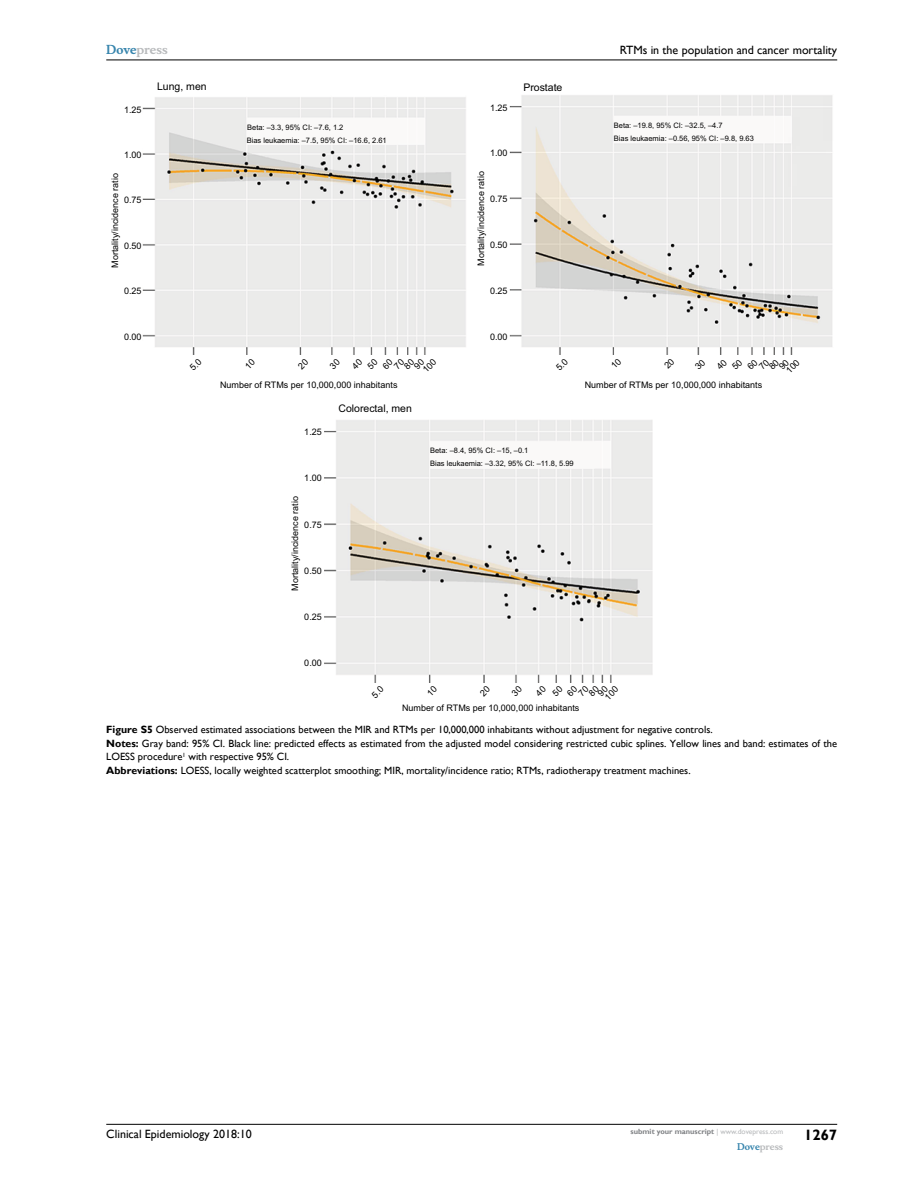
<style>
.page{position:relative;width:918px;height:1188px;background:#fff}
.page>*{position:absolute;margin:0;border:0;box-sizing:border-box;transform-origin:0 0}
.t1{font:700 15px "Gill Sans";color:#000}
.t2{font:12px "Gill Sans";color:#000}
.t3{font:700 12px "Musee";color:#b8babc}
.t4{font:10.5px/13.5px "Gill Sans";color:#000}
.t5{font:10.5px "Arial";color:#000}
.t6{font:9px/8.2px "Arial";color:#000}
.t7{font:700 9px "Musee";color:#b8babc}
.t8{font:7.5px/13.2px "Arial";color:#000}
.t9{font:700 7.5px "Gill Sans";color:#808285}
.s1{color:#3785ad}
.s2{font-weight:700}
.s3{font-weight:400;color:#b8babc}
</style>
<div class="page">
<hr style="left:106px;top:1124px;width:731px;height:1px;background:#000">
<hr style="left:106px;top:60px;width:731px;height:1px;background:#000">
<img style="left:142px;top:95px;width:691px;height:588px">
<svg style="left:189px;top:358px;width:13px;height:13px"></svg>
<svg style="left:245px;top:358px;width:11px;height:11px"></svg>
<svg style="left:297px;top:358px;width:12px;height:11px"></svg>
<svg style="left:329px;top:358px;width:11px;height:11px"></svg>
<svg style="left:351px;top:358px;width:27px;height:12px"></svg>
<svg style="left:423px;top:358px;width:14px;height:14px"></svg>
<svg style="left:556px;top:358px;width:12px;height:13px"></svg>
<svg style="left:611px;top:358px;width:11px;height:11px"></svg>
<svg style="left:664px;top:358px;width:11px;height:11px"></svg>
<svg style="left:695px;top:359px;width:11px;height:11px"></svg>
<svg style="left:716px;top:359px;width:27px;height:11px"></svg>
<p class="t3" style="left:106px;top:43px;width:63px"><span class="s1">Dove</span>press</p>
<p class="t2" style="left:620px;top:43px;width:219px">RTMs in the population and cancer mortality</p>
<p class="t5" style="left:157px;top:79px;width:51px">Lung, men</p>
<p class="t5" style="left:523px;top:80px;width:41px">Prostate</p>
<p class="t6" style="left:124px;top:105px;width:19px">1.25</p>
<p class="t6" style="left:490px;top:103px;width:19px">1.25</p>
<p class="t8" style="left:247px;top:121px;width:142px">Beta: –3.3, 95% CI: –7.6, 1.2<br>Bias leukaemia: –7.5, 95% CI: –16.6, 2.61</p>
<p class="t8" style="left:614px;top:119px;width:142px">Beta: –19.8, 95% CI: –32.5, –4.7<br>Bias leukaemia: –0.56, 95% CI: –9.8, 9.63</p>
<p class="t6" style="left:124px;top:151px;width:19px">1.00</p>
<p class="t6" style="left:124px;top:196px;width:19px">0.75</p>
<p class="t6" style="left:124px;top:241px;width:19px">0.50</p>
<p class="t6" style="left:124px;top:287px;width:19px">0.25</p>
<p class="t6" style="left:124px;top:332px;width:19px">0.00</p>
<p class="t6" style="left:111px;top:268px;width:96px;rotate:-90deg">Mortality/incidence ratio</p>
<p class="t6" style="left:490px;top:149px;width:19px">1.00</p>
<p class="t6" style="left:490px;top:195px;width:19px">0.75</p>
<p class="t6" style="left:490px;top:241px;width:19px">0.50</p>
<p class="t6" style="left:490px;top:287px;width:19px">0.25</p>
<p class="t6" style="left:490px;top:332px;width:19px">0.00</p>
<p class="t6" style="left:477px;top:266px;width:96px;rotate:-90deg">Mortality/incidence ratio</p>
<p class="t6" style="left:387px;top:359px;width:12px;text-indent:-8px;rotate:-45deg">60<br>70</p>
<p class="t6" style="left:408px;top:360px;width:12px;line-height:7.1px;text-indent:-7px;rotate:-45deg">80<br>90</p>
<p class="t6" style="left:752px;top:359px;width:12px;text-indent:-8px;rotate:-45deg">60<br>70</p>
<p class="t6" style="left:773px;top:360px;width:19px;line-height:7.4px;text-indent:-7px;rotate:-45deg">80<br>90<br>100</p>
<p class="t6" style="left:220px;top:381px;width:179px">Number of RTMs per 10,000,000 inhabitants</p>
<p class="t6" style="left:585px;top:380px;width:179px">Number of RTMs per 10,000,000 inhabitants</p>
<p class="t5" style="left:338px;top:401px;width:75px">Colorectal, men</p>
<p class="t6" style="left:304px;top:428px;width:19px">1.25</p>
<p class="t8" style="left:430px;top:444px;width:145px">Beta: –8.4, 95% CI: –15, –0.1<br>Bias leukaemia: –3.32, 95% CI: –11.8, 5.99</p>
<p class="t6" style="left:304px;top:474px;width:19px">1.00</p>
<p class="t6" style="left:304px;top:520px;width:19px">0.75</p>
<p class="t6" style="left:304px;top:567px;width:19px">0.50</p>
<p class="t6" style="left:304px;top:613px;width:19px">0.25</p>
<p class="t6" style="left:304px;top:659px;width:19px">0.00</p>
<p class="t6" style="left:291px;top:591px;width:96px;rotate:-90deg">Mortality/incidence ratio</p>
<p class="t6" style="left:597px;top:692px;width:19px;line-height:7.5px;rotate:-45deg">90<br>100</p>
<p class="t6" style="left:402px;top:704px;width:179px">Number of RTMs per 10,000,000 inhabitants</p>
<p class="t4" style="left:106px;top:723px;width:732px"><span class="s2">Figure S5</span> Observed estimated associations between the MIR and RTMs per 10,000,000 inhabitants without adjustment for negative controls.<br><span class="s2">Notes:</span> Gray band: 95% CI. Black line: predicted effects as estimated from the adjusted model considering restricted cubic splines. Yellow lines and band: estimates of the LOESS procedure<sup>1</sup> with respective 95% CI.<br><span class="s2">Abbreviations:</span> LOESS, locally weighted scatterplot smoothing; MIR, mortality/incidence ratio; RTMs, radiotherapy treatment machines.</p>
<p class="t2" style="left:106px;top:1127px;width:147px">Clinical Epidemiology 2018:10</p>
<p class="t9" style="left:631px;top:1127px;width:154px">submit your manuscript <span class="s3">| www.dovepress.com</span></p>
<p class="t7" style="left:737px;top:1141px;width:48px"><span class="s1">Dove</span>press</p>
<h1 class="t1" style="left:804px;top:1126px;width:35px">1267</h1>
</div>
